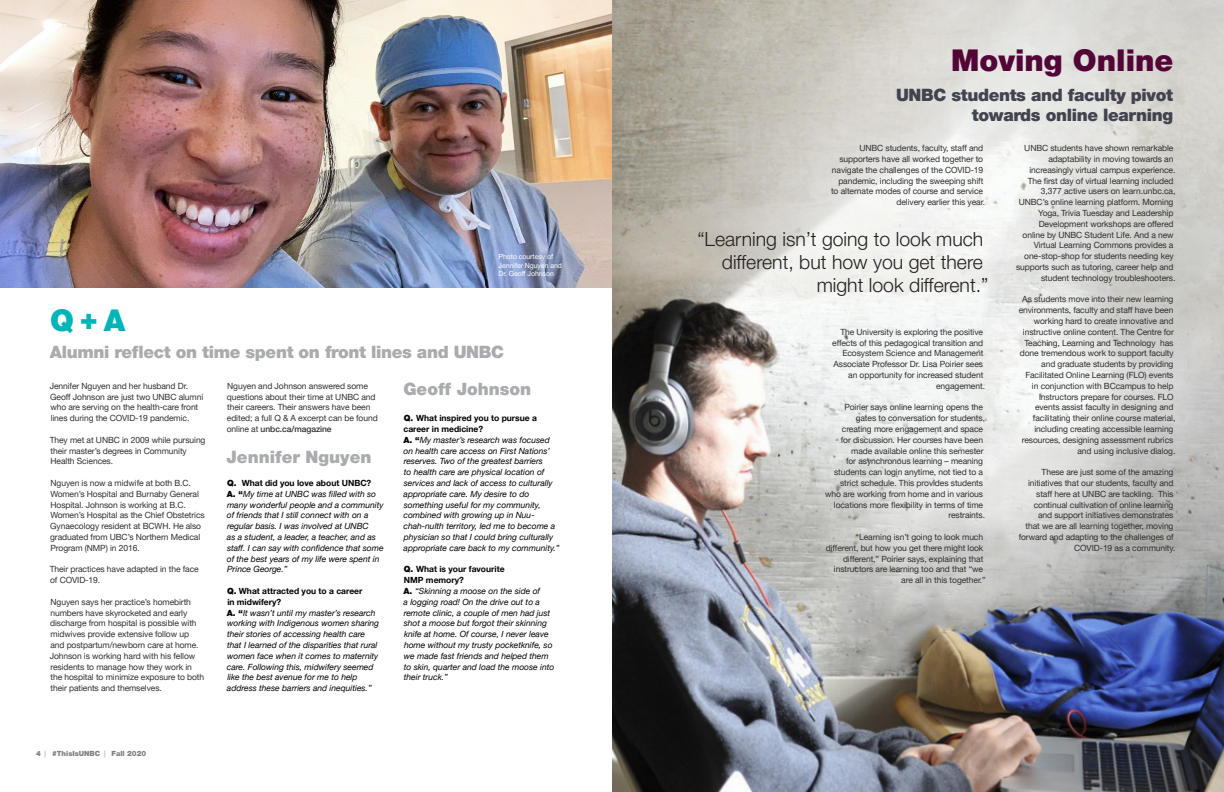
<style>
.page{position:relative;width:1224px;height:792px;background:#fff}
.page>*{position:absolute;margin:0;border:0;box-sizing:border-box;transform-origin:0 0}
.t1{font:900 30px "Helvetica Neue LT Pro";color:#540537}
.t2{font:900 30px "Helvetica Neue LT Pro";color:#00b5b7}
.t3{font:300 19.4px/23.3px "Helvetica Neue LT Pro";color:#231f20;text-align:right}
.t4{font:900 17px "Helvetica Neue LT Pro";letter-spacing:-.02em;color:#41434f}
.t5{font:900 17px "Helvetica Neue LT Pro";letter-spacing:-.02em;color:#aaabaf}
.t6{font:900 17px "Helvetica Neue LT Pro";color:#aaabaf}
.t7{font:8.5px/10.8px "Helvetica Neue LT Pro";letter-spacing:-.01em;color:#312f30;text-align:right}
.t8{font:italic 8.5px/10.8px "Helvetica Neue LT Pro";color:#000}
.t9{font:700 8.5px/10.8px "Helvetica Neue LT Pro";color:#000}
.t10{font:900 7.1px "Helvetica Neue LT Pro";color:#808285}
.t11{font:7px/8.4px "Helvetica Neue LT Pro";letter-spacing:-.01em;color:#fff}
.s1{font-weight:500}
.s2{font-weight:900}
.s3{font-weight:900;font-style:normal}
.s4{font-weight:300;font-size:7px}
</style>
<div class="page">
<img style="left:0;top:0;width:612px;height:288px">
<img style="left:612px;top:0;width:612px;height:792px">
<p class="t11" style="left:499px;top:252px;width:65px">Photo courtesy of<br>Jennifer Nguyen and</p>
<p class="t11" style="left:499px;top:269px;width:57px">Dr. Geoff Johnson</p>
<p class="t2" style="left:50px;top:303px;width:77px">Q + A</p>
<p class="t5" style="left:50px;top:342px;width:456px">Alumni reflect on time spent on front lines and UNBC</p>
<p class="t7" style="left:50px;top:380px;width:155px;text-align:left">Jennifer Nguyen and her husband Dr.<br>Geoff Johnson are just two UNBC alumni who are serving on the health-care front lines during the COVID-19 pandemic.</p>
<p class="t7" style="left:50px;top:434px;width:157px;text-align:left">They met at UNBC in 2009 while pursuing their master’s degrees in Community<br>Health Sciences.</p>
<p class="t7" style="left:50px;top:477px;width:156px;text-align:left">Nguyen is now a midwife at both B.C.<br>Women’s Hospital and Burnaby General Hospital. Johnson is working at B.C.<br>Women’s Hospital as the Chief Obstetrics Gynaecology resident at BCWH. He also graduated from UBC’s Northern Medical Program (NMP) in 2016.</p>
<p class="t7" style="left:50px;top:564px;width:151px">Their practices have adapted in the face</p>
<p class="t7" style="left:50px;top:575px;width:51px">of COVID-19.</p>
<p class="t7" style="left:50px;top:596px;width:156px;text-align:left">Nguyen says her practice’s homebirth numbers have skyrocketed and early discharge from hospital is possible with midwives provide extensive follow up and postpartum/newborn care at home.<br>Johnson is working hard with his fellow residents to manage how they work in the hospital to minimize exposure to both their patients and themselves.</p>
<p class="t7" style="left:227px;top:380px;width:152px;text-align:left">Nguyen and Johnson answered some questions about their time at UNBC and their careers. Their answers have been edited; a full Q &amp; A excerpt can be found online at <span class="s1">unbc.ca/magazine</span></p>
<p class="t6" style="left:227px;top:447px;width:146px">Jennifer Nguyen</p>
<p class="t9" style="left:227px;top:477px;width:146px"><span class="s2">Q.</span> What did you love about UNBC?</p>
<p class="t8" style="left:227px;top:488px;width:158px"><span class="s3">A. “</span>My time at UNBC was filled with so many wonderful people and a community of friends that I still connect with on a regular basis. I was involved at UNBC<br>as a student, a leader, a teacher, and as staff. I can say with confidence that some of the best years of my life were spent in Prince George.”</p>
<p class="t9" style="left:227px;top:585px;width:137px"><span class="s2">Q.</span> What attracted you to a career</p>
<p class="t9" style="left:227px;top:596px;width:55px">in midwifery?</p>
<p class="t8" style="left:227px;top:607px;width:154px"><span class="s3">A. “</span>It wasn’t until my master’s research working with Indigenous women sharing their stories of accessing health care that I learned of the disparities that rural women face when it comes to maternity care. Following this, midwifery seemed like the best avenue for me to help address these barriers and inequities.”</p>
<p class="t6" style="left:403px;top:378px;width:129px">Geoff Johnson</p>
<p class="t9" style="left:404px;top:413px;width:135px"><span class="s2">Q.</span> What inspired you to pursue a career in medicine?</p>
<p class="t8" style="left:403px;top:434px;width:158px"><span class="s3">A. “</span>My master’s research was focused on health care access on First Nations’ reserves. Two of the greatest barriers<br>to health care are physical location of services and lack of access to culturally appropriate care. My desire to do something useful for my community, combined with growing up in Nuu&shy;chah-nulth territory, led me to become a physician so that I could bring culturally appropriate care back to my community.”</p>
<p class="t9" style="left:404px;top:564px;width:102px"><span class="s2">Q.</span> What is your favourite</p>
<p class="t9" style="left:404px;top:575px;width:61px">NMP memory?</p>
<p class="t8" style="left:403px;top:585px;width:152px"><span class="s3">A.</span> “Skinning a moose on the side of<br>a logging road! On the drive out to a remote clinic, a couple of men had just shot a moose but forgot their skinning knife at home. Of course, I never leave home without my trusty pocketknife, so we made fast friends and helped them to skin, quarter and load the moose into their truck.”</p>
<p class="t10" style="left:36px;top:749px;width:112px">4 <span class="s4">|</span> #ThisIsUNBC <span class="s4">|</span> Fall 2020</p>
<p class="t1" style="left:951px;top:43px;width:224px">Moving Online</p>
<p class="t4" style="left:896px;top:84px;width:278px">UNBC students and faculty pivot</p>
<p class="t4" style="left:972px;top:105px;width:203px">towards online learning</p>
<p class="t7" style="left:831px;top:143px;width:156px">UNBC students, faculty, staff and supporters have all worked together to navigate the challenges of the COVID-19 pandemic, including the sweeping shift to alternate modes of course and service delivery earlier this year.</p>
<p class="t3" style="left:697px;top:227px;width:292px">“Learning isn’t going to look much different, but how you get there might look different.”</p>
<p class="t7" style="left:832px;top:326px;width:154px">The University is exploring the positive effects of this pedagogical transition and Ecosystem Science and Management Associate Professor Dr. Lisa Poirier sees an opportunity for increased student engagement.</p>
<p class="t7" style="left:825px;top:402px;width:161px">Poirier says online learning opens the gates to conversation for students, creating more engagement and space<br>for discussion. Her courses have been made available online this semester<br>for asynchronous learning – meaning students can login anytime, not tied to a strict schedule. This provides students who are working from home and in various locations more flexibility in terms of time restraints.</p>
<p class="t7" style="left:856px;top:531px;width:129px">“Learning isn’t going to look much</p>
<p class="t7" style="left:826px;top:542px;width:159px">different, but how you get there might look</p>
<p class="t7" style="left:843px;top:553px;width:142px">different,” Poirier says, explaining that</p>
<p class="t7" style="left:834px;top:564px;width:151px">instructors are learning too and that “we</p>
<p class="t7" style="left:901px;top:575px;width:86px">are all in this together.”</p>
<p class="t7" style="left:1024px;top:143px;width:153px">UNBC students have shown remarkable adaptability in moving towards an increasingly virtual campus experience.<br>The first day of virtual learning included 3,377 active users on learn.unbc.ca,</p>
<p class="t7" style="left:1016px;top:197px;width:161px">UNBC’s online learning platform. Morning Yoga, Trivia Tuesday and Leadership Development workshops are offered<br>online by UNBC Student Life. And a new Virtual Learning Commons provides a one-stop-shop for students needing key supports such as tutoring, career help and student technology troubleshooters.</p>
<p class="t7" style="left:1019px;top:294px;width:158px">As students move into their new learning environments, faculty and staff have been working hard to create innovative and instructive online content. The Centre for Teaching, Learning and Technology has done tremendous work to support faculty and graduate students by providing Facilitated Online Learning (FLO) events in conjunction with BCcampus to help instructors prepare for courses. FLO events assist faculty in designing and facilitating their online course material, including creating accessible learning resources, designing assessment rubrics and using inclusive dialog.</p>
<p class="t7" style="left:1019px;top:467px;width:158px">These are just some of the amazing initiatives that our students, faculty and staff here at UNBC are tackling. This continual cultivation of online learning<br>and support initiatives demonstrates<br>that we are all learning together, moving forward and adapting to the challenges of COVID-19 as a community.</p>
</div>
